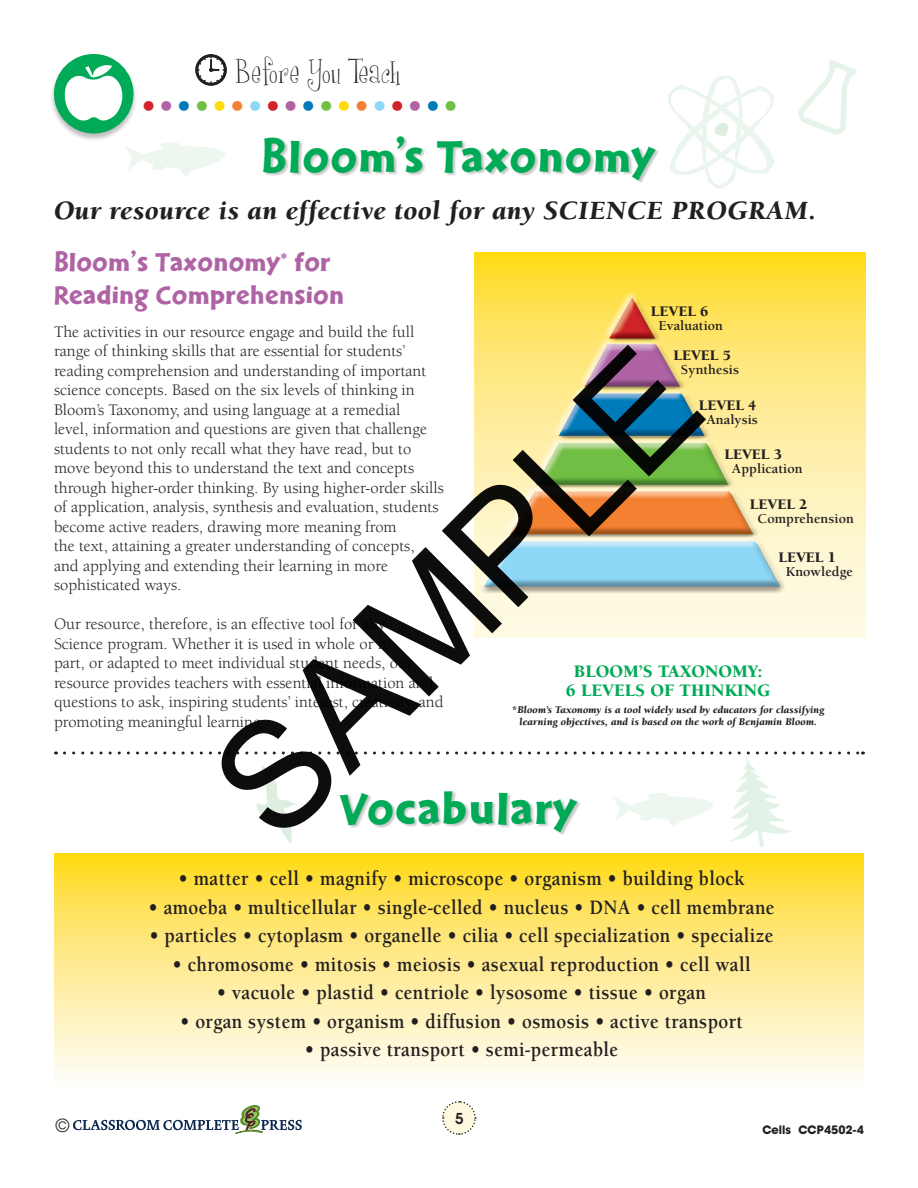
<style>
.page{position:relative;width:918px;height:1188px;background:#fff}
.page>*{position:absolute;margin:0;border:0;box-sizing:border-box;transform-origin:0 0}
.t1{font:151.05px "Arial";color:rgb(0 0 0/.95)}
.TG_Main_Header{font:46.5px "Cal Sans Heavy KA";letter-spacing:.03em;color:#00aa56}
.t2{font:700 42px "Futura";color:#d1232a}
.t3{font:31.5px "Girlsare Weird";letter-spacing:.01em;color:#231f20}
.TG_Main_Subheader{font:italic 900 27px "Berkeley";letter-spacing:.03em;color:#231f20}
.TG_Purple_Cal_Subhea{font:27px "Cal Sans Heavy KB";letter-spacing:.015em;color:#af63a5}
.Vocabulary_Entries{font:700 21px "Berkeley";letter-spacing:.02em;color:#231f20;scale:.9 1}
.TG_Blue_Small_Subhea{font:900 18px "Berkeley";letter-spacing:.005em;color:#00aa56}
.t4{font:18px "Avant Garde";color:#231f20}
.TG_Regular_Paragraph{font:16.5px/19.5px "Berkeley";color:#231f20}
.TG_Blue_Small_Subhea-2{font:900 15px "Berkeley";letter-spacing:.005em;color:#231f20}
.t5{font:600 15px "Avant Garde";color:#231f20}
.TG_Blue_Small_Subhea-3{font:700 14.1px "Berkeley";letter-spacing:.005em;color:#231f20}
.t6{font:700 12px "Avant Garde IT Cby BT";color:#231f20}
.TG_Regular_Paragraph-2{font:italic 900 10.5px "Berkeley";letter-spacing:.015em;color:#231f20}
.s1{color:#af63a5}
.s2{color:#007bba}
.s3{color:#71bf44}
.s4{color:#ffdb0a}
.s5{color:#f48032}
.s6{color:#8dd7f7}
</style>
<div class="page">
<svg style="left:442px;top:1101px;width:35px;height:34px"></svg>
<div style="left:49px;top:54px;width:89px;height:88px;background:#231f20;opacity:.3"></div>
<div style="left:54px;top:54px;width:80px;height:80px;background:#00aa56;border-radius:50%"></div>
<svg style="left:65px;top:65px;width:57px;height:56px"></svg>
<svg style="left:196px;top:54px;width:30px;height:31px"></svg>
<svg style="left:73px;top:1106px;width:229px;height:28px"></svg>
<svg style="left:829px;top:252px;width:37px;height:386px;background:#feed9b"></svg>
<img style="left:474px;top:252px;width:355px;height:386px">
<svg style="left:54px;top:854px;width:810px;height:224px;background:#feea8d"></svg>
<div style="left:264px;top:136px;width:396px;height:48px;background:#231f20;opacity:.25"></div>
<svg style="left:668px;top:76px;width:106px;height:113px"></svg>
<svg style="left:798px;top:60px;width:58px;height:75px"></svg>
<svg style="left:126px;top:142px;width:100px;height:34px"></svg>
<svg style="left:64px;top:751px;width:799px;height:96px"></svg>
<p class="t3" style="left:236px;top:54px;width:166px">Before You Teach</p>
<p class="t2" style="left:141px;top:66px;width:318px">.<span class="s1">.</span><span class="s2">.</span><span class="s3">.</span><span class="s4">.</span><span class="s5">.</span><span class="s6">.</span>.<span class="s1">.</span><span class="s2">.</span><span class="s3">.</span><span class="s4">.</span><span class="s5">.</span><span class="s6">.</span>.<span class="s1">.</span><span class="s2">.</span><span class="s3">.</span></p>
<p class="TG_Main_Header" style="left:261px;top:130px;width:395px">Bloom’s Taxonomy</p>
<p class="TG_Main_Subheader" style="left:54px;top:197px;width:764px">Our resource is an effective tool for any SCIENCE PROGRAM.</p>
<p class="TG_Purple_Cal_Subhea" style="left:54px;top:247px;width:278px">Bloom’s Taxonomy<sup>*</sup> for</p>
<p class="TG_Purple_Cal_Subhea" style="left:54px;top:279px;width:291px">Reading Comprehension</p>
<p class="TG_Regular_Paragraph" style="left:54px;top:322px;width:391px">The activities in our resource engage and build the full range of thinking skills that are essential for students’ reading comprehension and understanding of important science concepts. Based on the six levels of thinking in Bloom’s Taxonomy, and using language at a remedial<br>level, information and questions are given that challenge students to not only recall what they have read, but to move beyond this to understand the text and concepts through higher-order thinking. By using higher-order skills of application, analysis, synthesis and evaluation, students become active readers, drawing more meaning from<br>the text, attaining a greater understanding of concepts,<br>and applying and extending their learning in more sophisticated ways.</p>
<p class="TG_Regular_Paragraph" style="left:54px;top:615px;width:391px">Our resource, therefore, is an effective tool for any<br>Science program. Whether it is used in whole or in<br>part, or adapted to meet individual student needs, our resource provides teachers with essential information and questions to ask, inspiring students’ interest, creativity, and promoting meaningful learning.</p>
<p class="TG_Blue_Small_Subhea-2" style="left:651px;top:303px;width:59px">LEVEL 6</p>
<p class="TG_Blue_Small_Subhea-3" style="left:658px;top:318px;width:66px">Evaluation</p>
<p class="TG_Blue_Small_Subhea-2" style="left:673px;top:347px;width:59px">LEVEL 5</p>
<p class="TG_Blue_Small_Subhea-3" style="left:681px;top:362px;width:60px">Synthesis</p>
<p class="TG_Blue_Small_Subhea-2" style="left:699px;top:398px;width:59px">LEVEL 4</p>
<p class="TG_Blue_Small_Subhea-3" style="left:706px;top:412px;width:53px">Analysis</p>
<p class="TG_Blue_Small_Subhea-2" style="left:724px;top:447px;width:59px">LEVEL 3</p>
<p class="TG_Blue_Small_Subhea-3" style="left:732px;top:462px;width:72px">Application</p>
<p class="TG_Blue_Small_Subhea-2" style="left:750px;top:496px;width:59px">LEVEL 2</p>
<p class="TG_Blue_Small_Subhea-3" style="left:757px;top:511px;width:98px">Comprehension</p>
<p class="TG_Blue_Small_Subhea-2" style="left:778px;top:549px;width:59px">LEVEL 1</p>
<p class="TG_Blue_Small_Subhea-3" style="left:786px;top:564px;width:69px">Knowledge</p>
<h1 class="t1" style="left:181px;top:749px;width:614px;rotate:-45deg">SAMPLE</h1>
<p class="TG_Blue_Small_Subhea" style="left:574px;top:661px;width:190px">BLOOM’S TAXONOMY:</p>
<p class="TG_Blue_Small_Subhea" style="left:566px;top:681px;width:206px">6 LEVELS OF THINKING</p>
<p class="TG_Regular_Paragraph-2" style="left:512px;top:704px;width:314px">*Bloom’s Taxonomy is a tool widely used by educators for classifying</p>
<p class="TG_Regular_Paragraph-2" style="left:519px;top:716px;width:299px">learning objectives, and is based on the work of Benjamin Bloom.</p>
<p class="TG_Main_Header" style="left:340px;top:781px;width:238px">Vocabulary</p>
<p class="Vocabulary_Entries" style="left:179px;top:868px;width:630px">• matter • cell • magnify • microscope • organism • building block</p>
<p class="Vocabulary_Entries" style="left:148px;top:896px;width:697px">• amoeba • multicellular • single-celled • nucleus • DNA • cell membrane</p>
<p class="Vocabulary_Entries" style="left:149px;top:925px;width:695px">• particles • cytoplasm • organelle • cilia • cell specialization • specialize</p>
<p class="Vocabulary_Entries" style="left:172px;top:953px;width:644px">• chromosome • mitosis • meiosis • asexual reproduction • cell wall</p>
<p class="Vocabulary_Entries" style="left:217px;top:982px;width:545px">• vacuole • plastid • centriole • lysosome • tissue • organ</p>
<p class="Vocabulary_Entries" style="left:180px;top:1010px;width:627px">• organ system • organism • diffusion • osmosis • active transport</p>
<p class="Vocabulary_Entries" style="left:305px;top:1039px;width:350px">• passive transport • semi-permeable</p>
<p class="t5" style="left:455px;top:1108px;width:10px">5</p>
<p class="t4" style="left:56px;top:1114px;width:15px">©</p>
<p class="t6" style="left:762px;top:1122px;width:103px">Cells CCP4502-4</p>
</div>
